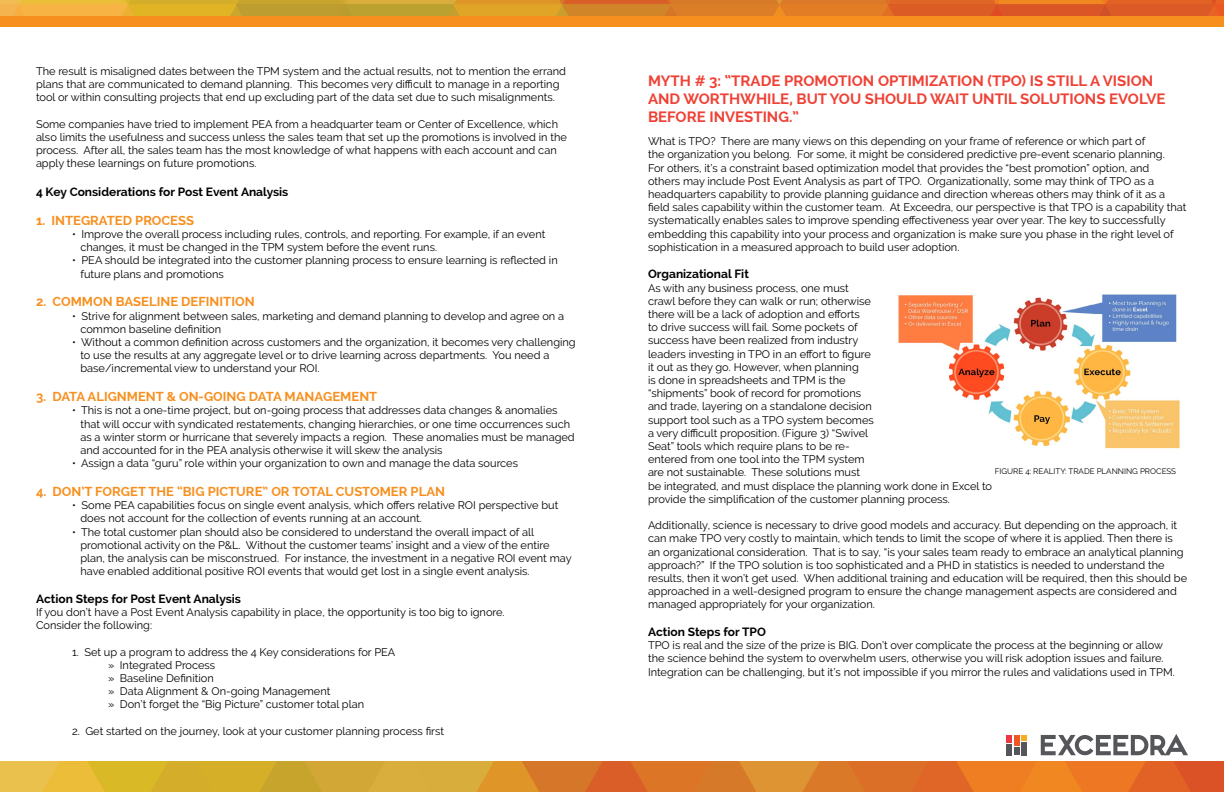
<style>
.page{position:relative;width:1224px;height:792px;background:#fff}
.page>*{position:absolute;margin:0;border:0;box-sizing:border-box;transform-origin:0 0}
.t1{font:700 15px/18px "Raleway";color:#ef4135}
.t2{font:700 13px "Raleway";color:#f78f1e}
.t3{font:700 12px "Raleway";color:#000}
.t4{font:11px/13.2px "Raleway";color:#000}
.t5{font:8px "Raleway";color:#000}
</style>
<div class="page">
<svg style="left:0;top:761px;width:1224px;height:31px;background:#dd8d2c"></svg>
<svg style="left:0;top:0;width:1224px;height:16px;background:#da882b"></svg>
<div style="left:0;top:16px;width:1224px;height:11px;background:#f78f1e"></div>
<img style="left:898px;top:294px;width:281px;height:155px">
<svg style="left:1007px;top:735px;width:5px;height:7px"></svg>
<div style="left:1007px;top:744px;width:5px;height:11px;background:#55565a"></div>
<svg style="left:1021px;top:735px;width:6px;height:5px"></svg>
<div style="left:1021px;top:742px;width:6px;height:13px;background:#55565a"></div>
<div style="left:1014px;top:735px;width:6px;height:11px;background:#ef5625"></div>
<div style="left:1014px;top:748px;width:6px;height:7px;background:#55565a"></div>
<svg style="left:1041px;top:734px;width:147px;height:21px"></svg>
<p class="t4" style="left:36px;top:64px;width:532px">The result is misaligned dates between the TPM system and the actual results, not to mention the errand plans that are communicated to demand planning. This becomes very difficult to manage in a reporting tool or within consulting projects that end up excluding part of the data set due to such misalignments.</p>
<p class="t4" style="left:36px;top:117px;width:532px">Some companies have tried to implement PEA from a headquarter team or Center of Excellence, which also limits the usefulness and success unless the sales team that set up the promotions is involved in the process. After all, the sales team has the most knowledge of what happens with each account and can apply these learnings on future promotions.</p>
<p class="t3" style="left:36px;top:185px;width:254px">4 Key Considerations for Post Event Analysis</p>
<p class="t2" style="left:36px;top:213px;width:160px">1. INTEGRATED PROCESS</p>
<p class="t4" style="left:80px;top:228px;width:467px;text-indent:-8px">• Improve the overall process including rules, controls, and reporting. For example, if an event changes, it must be changed in the TPM system before the event runs.</p>
<p class="t4" style="left:80px;top:254px;width:479px;text-indent:-8px">• PEA should be integrated into the customer planning process to ensure learning is reflected in future plans and promotions</p>
<p class="t2" style="left:36px;top:294px;width:220px">2. COMMON BASELINE DEFINITION</p>
<p class="t4" style="left:80px;top:309px;width:485px;text-indent:-8px">• Strive for alignment between sales, marketing and demand planning to develop and agree on a common baseline definition</p>
<p class="t4" style="left:80px;top:336px;width:497px;text-indent:-8px">• Without a common definition across customers and the organization, it becomes very challenging to use the results at any aggregate level or to drive learning across departments. You need a base/incremental view to understand your ROI.</p>
<p class="t2" style="left:36px;top:389px;width:343px">3. DATA ALIGNMENT &amp; ON-GOING DATA MANAGEMENT</p>
<p class="t4" style="left:80px;top:404px;width:496px;text-indent:-8px">• This is not a one-time project, but on-going process that addresses data changes &amp; anomalies that will occur with syndicated restatements, changing hierarchies, or one time occurrences such as a winter storm or hurricane that severely impacts a region. These anomalies must be managed and accounted for in the PEA analysis otherwise it will skew the analysis</p>
<p class="t4" style="left:72px;top:457px;width:448px">• Assign a data “guru” role within your organization to own and manage the data sources</p>
<p class="t2" style="left:36px;top:484px;width:411px">4. DON’T FORGET THE “BIG PICTURE” OR TOTAL CUSTOMER PLAN</p>
<p class="t4" style="left:80px;top:499px;width:480px;text-indent:-8px">• Some PEA capabilities focus on single event analysis, which offers relative ROI perspective but does not account for the collection of events running at an account.</p>
<p class="t4" style="left:80px;top:525px;width:493px;text-indent:-8px">• The total customer plan should also be considered to understand the overall impact of all promotional activity on the P&amp;L. Without the customer teams’ insight and a view of the entire plan, the analysis can be misconstrued. For instance, the investment in a negative ROI event may have enabled additional positive ROI events that would get lost in a single event analysis.</p>
<p class="t3" style="left:36px;top:592px;width:206px">Action Steps for Post Event Analysis</p>
<p class="t4" style="left:36px;top:606px;width:470px">If you don’t have a Post Event Analysis capability in place, the opportunity is too big to ignore.<br>Consider the following:</p>
<p class="t4" style="left:108px;top:645px;width:289px;text-indent:-36px">1. Set up a program to address the 4 Key considerations for PEA » Integrated Process<br>» Baseline Definition<br>» Data Alignment &amp; On-going Management<br>» Don’t forget the “Big Picture” customer total plan</p>
<p class="t4" style="left:72px;top:724px;width:374px">2. Get started on the journey, look at your customer planning process first</p>
<h1 class="t1" style="left:648px;top:72px;width:519px">MYTH # 3: “TRADE PROMOTION OPTIMIZATION (TPO) IS STILL A VISION<br>AND WORTHWHILE, BUT YOU SHOULD WAIT UNTIL SOLUTIONS EVOLVE<br>BEFORE INVESTING.”</h1>
<p class="t4" style="left:648px;top:135px;width:540px">What is TPO? There are many views on this depending on your frame of reference or which part of<br>the organization you belong. For some, it might be considered predictive pre-event scenario planning.<br>For others, it’s a constraint based optimization model that provides the “best promotion” option, and<br>others may include Post Event Analysis as part of TPO. Organizationally, some may think of TPO as a headquarters capability to provide planning guidance and direction whereas others may think of it as a field sales capability within the customer team. At Exceedra, our perspective is that TPO is a capability that systematically enables sales to improve spending effectiveness year over year. The key to successfully embedding this capability into your process and organization is make sure you phase in the right level of sophistication in a measured approach to build user adoption.</p>
<p class="t3" style="left:648px;top:267px;width:102px">Organizational Fit</p>
<p class="t4" style="left:648px;top:281px;width:346px">As with any business process, one must<br>crawl before they can walk or run; otherwise<br>there will be a lack of adoption and efforts<br>to drive success will fail. Some pockets of<br>success have been realized from industry<br>leaders investing in TPO in an effort to figure<br>it out as they go. However, when planning<br>is done in spreadsheets and TPM is the<br>“shipments” book of record for promotions<br>and trade, layering on a standalone decision<br>support tool such as a TPO system becomes<br>a very difficult proposition. (Figure 3) “Swivel<br>Seat” tools which require plans to be re-<br>entered from one tool into the TPM system<br>are not sustainable. These solutions must<br>be integrated, and must displace the planning work done in Excel to provide the simplification of the customer planning process.</p>
<p class="t4" style="left:648px;top:519px;width:541px">Additionally, science is necessary to drive good models and accuracy. But depending on the approach, it can make TPO very costly to maintain, which tends to limit the scope of where it is applied. Then there is an organizational consideration. That is to say, “is your sales team ready to embrace an analytical planning approach?” If the TPO solution is too sophisticated and a PHD in statistics is needed to understand the results, then it won’t get used. When additional training and education will be required, then this should be approached in a well-designed program to ensure the change management aspects are considered and managed appropriately for your organization.</p>
<p class="t3" style="left:648px;top:625px;width:119px">Action Steps for TPO</p>
<p class="t4" style="left:648px;top:639px;width:528px">TPO is real and the size of the prize is BIG. Don’t over complicate the process at the beginning or allow the science behind the system to overwhelm users, otherwise you will risk adoption issues and failure.<br>Integration can be challenging, but it’s not impossible if you mirror the rules and validations used in TPM.</p>
<p class="t5" style="left:995px;top:466px;width:183px">FIGURE 4: REALITY: TRADE PLANNING PROCESS</p>
</div>
